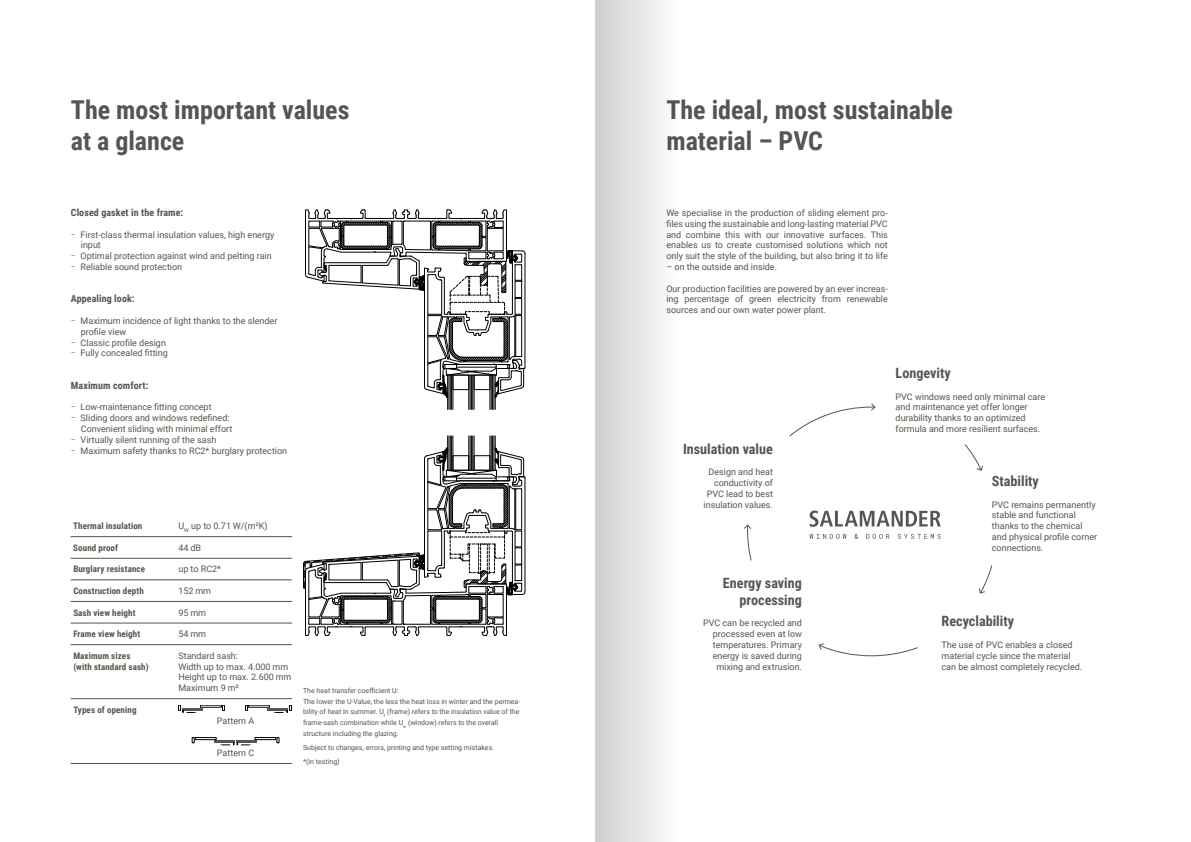
<style>
.page{position:relative;width:1191px;height:842px;background:#fff}
.page>*{position:absolute;margin:0;border:0;box-sizing:border-box;transform-origin:0 0}
.t1{font:700 26px/31.2px "Roboto Condensed";color:#535557}
.t2{font:700 14.2px/17px "Roboto Condensed";color:#535557;text-align:right}
.t3{font:700 10px "Roboto Condensed";letter-spacing:.01em;color:#57544b}
.t4{font:9px/10.8px "Roboto";color:#57544b}
.t5{font:700 9px "Roboto Condensed";letter-spacing:.01em;color:#57544b}
.t6{font:7px/10.8px "Roboto";color:#57544b}
.s1{font-weight:300}
</style>
<div class="page">
<svg style="left:789px;top:403px;width:86px;height:34px"></svg>
<svg style="left:744px;top:524px;width:8px;height:37px"></svg>
<svg style="left:964px;top:444px;width:19px;height:27px"></svg>
<svg style="left:818px;top:643px;width:100px;height:13px"></svg>
<svg style="left:978px;top:565px;width:14px;height:29px"></svg>
<svg style="left:809px;top:511px;width:131px;height:16px"></svg>
<svg style="left:809px;top:534px;width:37px;height:5px"></svg>
<svg style="left:854px;top:534px;width:4px;height:5px"></svg>
<svg style="left:866px;top:534px;width:23px;height:5px"></svg>
<svg style="left:897px;top:534px;width:43px;height:5px"></svg>
<hr style="left:447px;top:375px;width:1px;height:34px;background:#000">
<hr style="left:453px;top:375px;width:1px;height:34px;background:#000">
<hr style="left:449px;top:375px;width:1px;height:34px;background:#000">
<hr style="left:450px;top:375px;width:1px;height:34px;background:#000">
<hr style="left:451px;top:375px;width:1px;height:34px;background:#000">
<hr style="left:495px;top:375px;width:1px;height:34px;background:#000">
<hr style="left:490px;top:375px;width:1px;height:34px;background:#000">
<hr style="left:494px;top:375px;width:1px;height:34px;background:#000">
<hr style="left:492px;top:375px;width:1px;height:34px;background:#000">
<hr style="left:491px;top:375px;width:1px;height:34px;background:#000">
<hr style="left:474px;top:375px;width:1px;height:34px;background:#000">
<hr style="left:468px;top:375px;width:1px;height:34px;background:#000">
<hr style="left:472px;top:375px;width:1px;height:34px;background:#000">
<hr style="left:471px;top:375px;width:1px;height:34px;background:#000">
<hr style="left:470px;top:375px;width:1px;height:34px;background:#000">
<svg style="left:305px;top:209px;width:220px;height:189px"></svg>
<hr style="left:447px;top:436px;width:1px;height:34px;background:#000">
<hr style="left:453px;top:436px;width:1px;height:34px;background:#000">
<hr style="left:449px;top:436px;width:1px;height:34px;background:#000">
<hr style="left:450px;top:436px;width:1px;height:34px;background:#000">
<hr style="left:451px;top:436px;width:1px;height:34px;background:#000">
<hr style="left:495px;top:436px;width:1px;height:34px;background:#000">
<hr style="left:490px;top:436px;width:1px;height:34px;background:#000">
<hr style="left:494px;top:436px;width:1px;height:34px;background:#000">
<hr style="left:492px;top:436px;width:1px;height:34px;background:#000">
<hr style="left:491px;top:436px;width:1px;height:34px;background:#000">
<hr style="left:474px;top:436px;width:1px;height:34px;background:#000">
<hr style="left:468px;top:436px;width:1px;height:34px;background:#000">
<hr style="left:472px;top:436px;width:1px;height:34px;background:#000">
<hr style="left:471px;top:436px;width:1px;height:34px;background:#000">
<hr style="left:470px;top:436px;width:1px;height:34px;background:#000">
<svg style="left:303px;top:447px;width:222px;height:189px"></svg>
<hr style="left:71px;top:536px;width:221px;height:1px;background:#57544b">
<hr style="left:71px;top:558px;width:221px;height:1px;background:#57544b">
<hr style="left:71px;top:580px;width:221px;height:1px;background:#57544b">
<hr style="left:71px;top:601px;width:221px;height:1px;background:#57544b">
<hr style="left:71px;top:623px;width:221px;height:1px;background:#57544b">
<hr style="left:71px;top:644px;width:221px;height:1px;background:#57544b">
<hr style="left:71px;top:698px;width:221px;height:1px;background:#57544b">
<hr style="left:71px;top:763px;width:221px;height:1px;background:#57544b">
<hr style="left:267px;top:708px;width:21px;height:2px;background:#535557">
<svg style="left:245px;top:705px;width:3px;height:5px"></svg>
<svg style="left:273px;top:705px;width:19px;height:8px"></svg>
<hr style="left:182px;top:708px;width:20px;height:2px;background:#535557">
<svg style="left:222px;top:705px;width:3px;height:5px"></svg>
<svg style="left:178px;top:705px;width:19px;height:8px"></svg>
<hr style="left:214px;top:741px;width:21px;height:2px;background:#535557">
<svg style="left:192px;top:737px;width:2px;height:6px"></svg>
<div style="left:195px;top:737px;width:21px;height:3px;border:1px solid #000"></div>
<hr style="left:236px;top:741px;width:21px;height:2px;background:#535557">
<svg style="left:277px;top:737px;width:2px;height:6px"></svg>
<div style="left:255px;top:737px;width:21px;height:3px;border:1px solid #000"></div>
<svg style="left:219px;top:743px;width:33px;height:3px"></svg>
<div style="left:595px;top:0;width:85px;height:842px;background:linear-gradient(to right,#cdcdcd,#fff)"></div>
<h1 class="t1" style="left:71px;top:93px;width:280px">The most important values at a glance</h1>
<h1 class="t1" style="left:666px;top:93px;width:288px">The ideal, most sustainable material – PVC</h1>
<p class="t3" style="left:71px;top:205px;width:114px">Closed gasket in the frame:</p>
<p class="t4" style="left:71px;top:229px;width:205px"><span class="s1">−</span> First-class thermal insulation values, high energy</p>
<p class="t4" style="left:81px;top:239px;width:22px">input</p>
<p class="t4" style="left:71px;top:250px;width:202px"><span class="s1">−</span> Optimal protection against wind and pelting rain</p>
<p class="t4" style="left:71px;top:261px;width:113px"><span class="s1">−</span> Reliable sound protection</p>
<p class="t3" style="left:71px;top:292px;width:65px">Appealing look:</p>
<p class="t4" style="left:71px;top:315px;width:208px"><span class="s1">−</span> Maximum incidence of light thanks to the slender</p>
<p class="t4" style="left:81px;top:326px;width:47px">profile view</p>
<p class="t4" style="left:71px;top:337px;width:97px"><span class="s1">−</span> Classic profile design</p>
<p class="t4" style="left:71px;top:347px;width:98px"><span class="s1">−</span> Fully concealed fitting</p>
<p class="t3" style="left:71px;top:378px;width:79px">Maximum comfort:</p>
<p class="t4" style="left:71px;top:401px;width:142px"><span class="s1">−</span> Low-maintenance fitting concept</p>
<p class="t4" style="left:71px;top:412px;width:160px"><span class="s1">−</span> Sliding doors and windows redefined:</p>
<p class="t4" style="left:81px;top:423px;width:153px">Convenient sliding with minimal effort</p>
<p class="t4" style="left:71px;top:434px;width:147px"><span class="s1">−</span> Virtually silent running of the sash</p>
<p class="t4" style="left:71px;top:445px;width:218px"><span class="s1">−</span> Maximum safety thanks to RC2* burglary protection</p>
<p class="t5" style="left:73px;top:520px;width:71px">Thermal insulation</p>
<p class="t4" style="left:178px;top:520px;width:91px">U<sub>W</sub> up to 0.71 W/(m²K)</p>
<p class="t5" style="left:73px;top:541px;width:46px">Sound proof</p>
<p class="t4" style="left:178px;top:542px;width:24px">44 dB</p>
<p class="t5" style="left:73px;top:563px;width:73px">Burglary resistance</p>
<p class="t4" style="left:178px;top:563px;width:44px">up to RC2*</p>
<p class="t5" style="left:73px;top:584px;width:72px">Construction depth</p>
<p class="t4" style="left:178px;top:585px;width:34px">152 mm</p>
<p class="t5" style="left:73px;top:606px;width:64px">Sash view height</p>
<p class="t4" style="left:178px;top:607px;width:29px">95 mm</p>
<p class="t5" style="left:73px;top:628px;width:68px">Frame view height</p>
<p class="t4" style="left:178px;top:628px;width:29px">54 mm</p>
<p class="t5" style="left:73px;top:649px;width:59px">Maximum sizes</p>
<p class="t4" style="left:178px;top:650px;width:61px">Standard sash:</p>
<p class="t5" style="left:73px;top:660px;width:77px">(with standard sash)</p>
<p class="t4" style="left:178px;top:661px;width:115px">Width up to max. 4.000 mm<br>Height up to max. 2.600 mm<br>Maximum 9 m²</p>
<p class="t5" style="left:73px;top:703px;width:65px">Types of opening</p>
<p class="t4" style="left:217px;top:715px;width:39px">Pattern A</p>
<p class="t4" style="left:217px;top:747px;width:39px">Pattern C</p>
<p class="t6" style="left:303px;top:685px;width:219px">The heat transfer coefficient U:<br>The lower the U-Value, the less the heat loss in winter and the permea&shy;bility of heat in summer. U<sub>f</sub> (frame) refers to the insulation value of the frame-sash combination while U<sub>w</sub> (window) refers to the overall structure including the glazing.</p>
<p class="t6" style="left:303px;top:740px;width:192px;line-height:13.8px">Subject to changes, errors, printing and type setting mistakes. *(in testing)</p>
<p class="t4" style="left:666px;top:207px;width:223px;text-align:justify">We specialise in the production of sliding element pro&shy;files using the sustainable and long-lasting material PVC and combine this with our innovative surfaces. This enables us to create customised solutions which not only suit the style of the building, but also bring it to life</p>
<p class="t4" style="left:666px;top:261px;width:112px">– on the outside and inside.</p>
<p class="t4" style="left:666px;top:283px;width:223px;text-align:justify">Our production facilities are powered by an ever increas&shy;ing percentage of green electricity from renewable sources and our own water power plant.</p>
<h2 class="t2" style="left:683px;top:440px;width:91px">Insulation value</h2>
<p class="t4" style="left:703px;top:466px;width:71px;text-align:right">Design and heat conductivity of<br>PVC lead to best insulation values.</p>
<h2 class="t2" style="left:723px;top:574px;width:80px">Energy saving processing</h2>
<p class="t4" style="left:703px;top:617px;width:100px;text-align:right">PVC can be recycled and processed even at low temperatures. Primary energy is saved during mixing and extrusion.</p>
<h2 class="t2" style="left:895px;top:364px;width:57px">Longevity</h2>
<p class="t4" style="left:895px;top:391px;width:151px">PVC windows need only minimal care and maintenance yet offer longer durability thanks to an optimized formula and more resilient surfaces.</p>
<h2 class="t2" style="left:992px;top:472px;width:49px">Stability</h2>
<p class="t4" style="left:992px;top:499px;width:107px">PVC remains permanently stable and functional thanks to the chemical and physical profile corner connections.</p>
<h2 class="t2" style="left:941px;top:612px;width:74px">Recyclability</h2>
<p class="t4" style="left:941px;top:639px;width:142px">The use of PVC enables a closed material cycle since the material can be almost completely recycled.</p>
</div>
